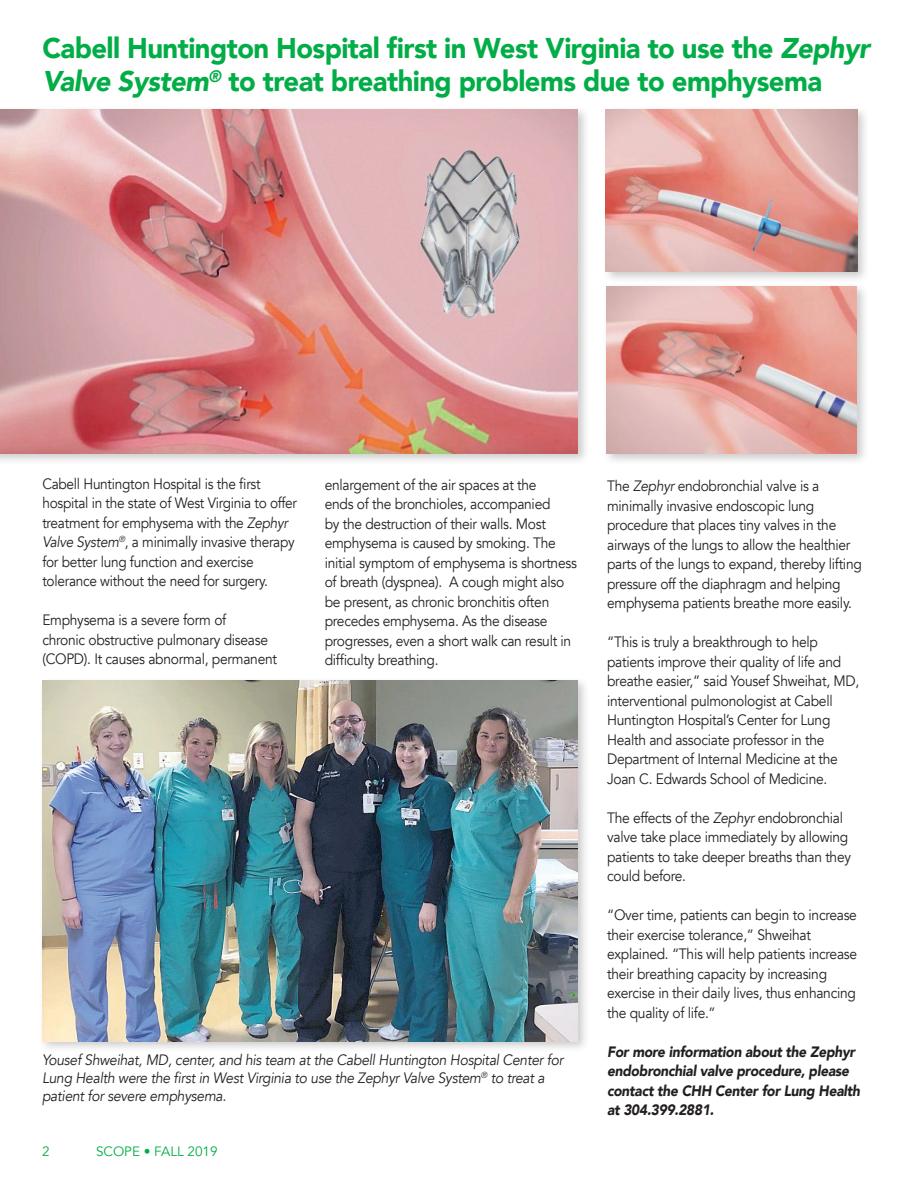
<style>
.page{position:relative;width:918px;height:1188px;background:#fff}
.page>*{position:absolute;margin:0;border:0;box-sizing:border-box;transform-origin:0 0}
.t1{font:900 28.5px/33px "Avenir";letter-spacing:-.02em;color:#00ad46;scale:.96 1}
.t2{font:15px/19.5px "Avenir";letter-spacing:-.02em;color:#231f20;scale:.92 1}
.t3{font:15px/19.5px "Avenir";letter-spacing:-.02em;color:#231f20;scale:.91 1}
.t4{font:italic 15px/18px "Avenir";letter-spacing:-.02em;color:#231f20;scale:.93 1}
.t5{font:italic 900 15px/19.5px "Avenir";letter-spacing:-.02em;color:#231f20;scale:.92 1}
.t6{font:13.5px "Avenir";color:#00ad46}
.s1{font-style:italic}
</style>
<div class="page">
<div style="left:38px;top:676px;width:552px;height:378px;background:#231f20;opacity:.23"></div>
<img style="left:43px;top:680px;width:535px;height:361px">
<div style="left:0;top:105px;width:590px;height:361px;background:#231f20;opacity:.23"></div>
<img style="left:0;top:110px;width:578px;height:344px">
<div style="left:602px;top:106px;width:268px;height:177px;background:#231f20;opacity:.23"></div>
<img style="left:606px;top:110px;width:251px;height:161px">
<div style="left:602px;top:282px;width:267px;height:184px;background:#231f20;opacity:.23"></div>
<img style="left:606px;top:286px;width:251px;height:168px">
<img style="left:365px;top:125px;width:214px;height:215px">
<p class="t1" style="left:42px;top:31px;width:864px">Cabell Huntington Hospital first in West Virginia to use the <span class="s1">Zephyr<br>Valve System</span><sup>®</sup> to treat breathing problems due to emphysema</p>
<p class="t3" style="left:42px;top:474px;width:281px">Cabell Huntington Hospital is the first hospital in the state of West Virginia to offer treatment for emphysema with the <span class="s1">Zephyr Valve System</span><sup>®</sup>, a minimally invasive therapy for better lung function and exercise tolerance without the need for surgery.</p>
<p class="t2" style="left:42px;top:611px;width:257px">Emphysema is a severe form of<br>chronic obstructive pulmonary disease (COPD). It causes abnormal, permanent</p>
<p class="t2" style="left:325px;top:475px;width:276px">enlargement of the air spaces at the<br>ends of the bronchioles, accompanied<br>by the destruction of their walls. Most emphysema is caused by smoking. The initial symptom of emphysema is shortness of breath (dyspnea). A cough might also be present, as chronic bronchitis often precedes emphysema. As the disease progresses, even a short walk can result in difficulty breathing.</p>
<p class="t2" style="left:607px;top:476px;width:278px">The <span class="s1">Zephyr</span> endobronchial valve is a minimally invasive endoscopic lung procedure that places tiny valves in the airways of the lungs to allow the healthier parts of the lungs to expand, thereby lifting pressure off the diaphragm and helping emphysema patients breathe more easily.</p>
<p class="t2" style="left:607px;top:632px;width:276px">“This is truly a breakthrough to help patients improve their quality of life and breathe easier,” said Yousef Shweihat, MD, interventional pulmonologist at Cabell Huntington Hospital’s Center for Lung Health and associate professor in the Department of Internal Medicine at the Joan C. Edwards School of Medicine.</p>
<p class="t2" style="left:607px;top:808px;width:267px">The effects of the <span class="s1">Zephyr</span> endobronchial valve take place immediately by allowing patients to take deeper breaths than they could before.</p>
<p class="t2" style="left:607px;top:905px;width:273px">“Over time, patients can begin to increase their exercise tolerance,” Shweihat explained. “This will help patients increase their breathing capacity by increasing exercise in their daily lives, thus enhancing the quality of life.”</p>
<p class="t5" style="left:607px;top:1041px;width:276px">For more information about the Zephyr endobronchial valve procedure, please contact the CHH Center for Lung Health at 304.399.2881.</p>
<p class="t4" style="left:42px;top:1051px;width:562px">Yousef Shweihat, MD, center, and his team at the Cabell Huntington Hospital Center for<br>Lung Health were the first in West Virginia to use the Zephyr Valve System<sup>®</sup> to treat a patient for severe emphysema.</p>
<p class="t6" style="left:42px;top:1144px;width:9px">2</p>
<p class="t6" style="left:96px;top:1144px;width:123px">SCOPE • FALL 2019</p>
</div>
